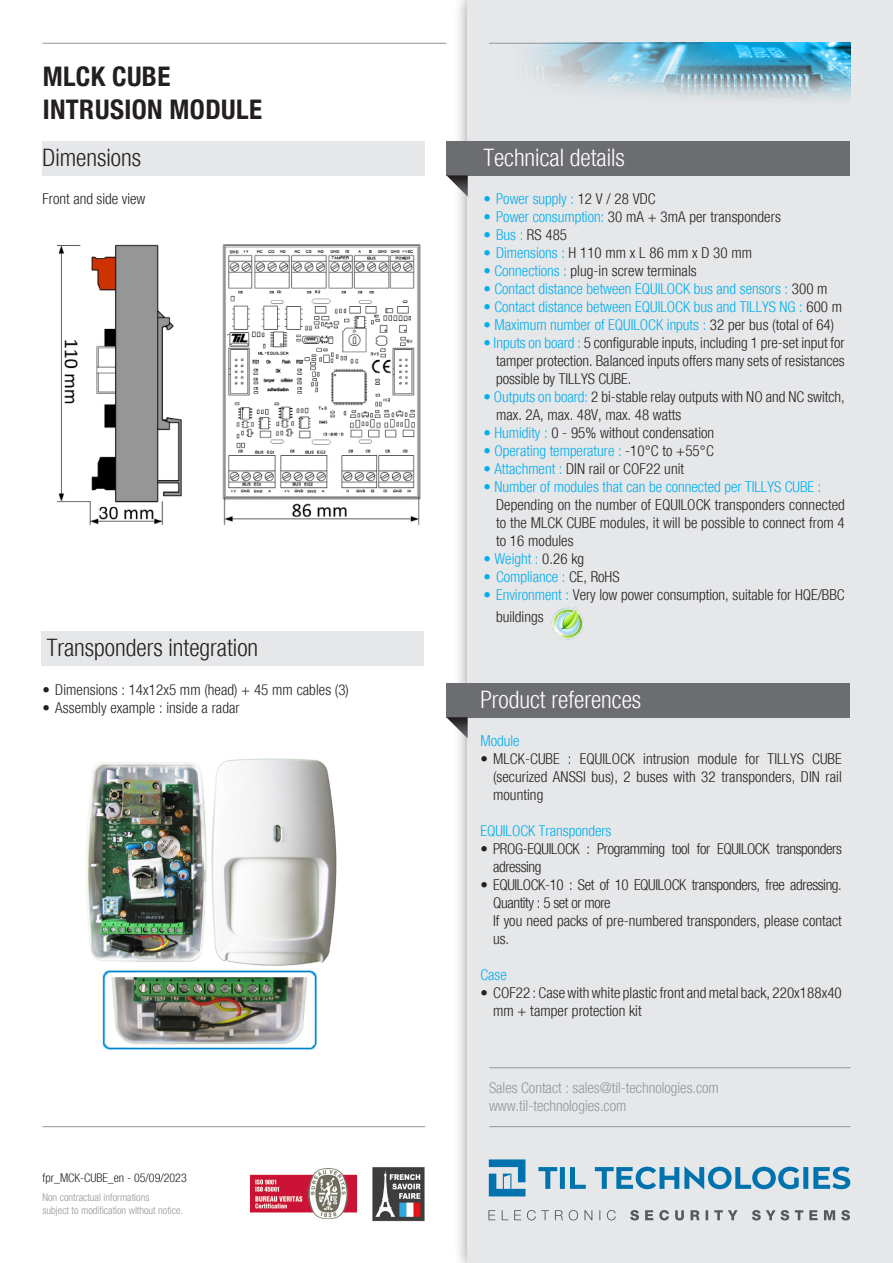
<style>
.page{position:relative;width:893px;height:1263px;background:#fff}
.page>*{position:absolute;margin:0;border:0;box-sizing:border-box;transform-origin:0 0}
.t1{font:700 condensed 27px "Helvetica Neue";letter-spacing:.015em;color:#231f20}
.t2{font:300 condensed 24px "Helvetica Neue";color:#fff}
.t3{font:300 condensed 24px "Helvetica Neue";color:#231f20}
.t4{font:300 condensed 15px/18px "Helvetica Neue";color:#231f20}
.t5{font:300 condensed 15px "Helvetica Neue";color:#00aeef}
.t6{font:300 condensed 15px/18px "Helvetica Neue";letter-spacing:-.025em;color:#231f20}
.t7{font:300 condensed 15px "Helvetica Neue";color:#939598}
.t8{font:300 condensed 12px "Helvetica Neue";color:#231f20}
.t9{font:300 condensed 10.5px "Helvetica Neue";color:#939598}
.s1{color:#231f20}
.s2{color:#00aeef}
</style>
<div class="page">
<div style="left:43px;top:141px;width:382px;height:34px;background:#e6e7e9"></div>
<div style="left:454px;top:0;width:439px;height:1263px;background:#231f20;opacity:.5"></div>
<div style="left:468px;top:0;width:425px;height:1263px;background:#e6e7e9"></div>
<hr style="left:43px;top:43px;width:403px;height:1px;background:#939598">
<hr style="left:489px;top:1067px;width:361px;height:1px;background:#939598">
<img style="left:489px;top:43px;width:361px;height:56px">
<img style="left:250px;top:1169px;width:98px;height:49px">
<hr style="left:42px;top:1126px;width:383px;height:1px;background:#939598">
<hr style="left:489px;top:1126px;width:361px;height:1px;background:#939598">
<div style="left:446px;top:141px;width:404px;height:34px;background:#6c6d70"></div>
<svg style="left:446px;top:175px;width:22px;height:22px"></svg>
<div style="left:446px;top:683px;width:404px;height:34px;background:#6c6d70"></div>
<svg style="left:446px;top:717px;width:22px;height:21px"></svg>
<img style="left:86px;top:758px;width:251px;height:292px">
<img style="left:348px;top:1167px;width:77px;height:55px">
<svg style="left:489px;top:1159px;width:361px;height:37px"></svg>
<svg style="left:488px;top:1210px;width:362px;height:10px"></svg>
<div style="left:41px;top:631px;width:383px;height:34px;background:#e6e7e9"></div>
<img style="left:551px;top:607px;width:33px;height:33px">
<img style="left:58px;top:244px;width:363px;height:282px">
<p class="t1" style="left:43px;top:60px;width:129px">MLCK CUBE</p>
<p class="t1" style="left:43px;top:93px;width:221px">INTRUSION MODULE</p>
<p class="t3" style="left:43px;top:144px;width:100px">Dimensions</p>
<p class="t4" style="left:43px;top:189px;width:104px">Front and side view</p>
<p class="t3" style="left:47px;top:633px;width:213px">Transponders integration</p>
<p class="t4" style="left:43px;top:681px;width:308px">• Dimensions : 14x12x5 mm (head) + 45 mm cables (3)</p>
<p class="t4" style="left:43px;top:699px;width:199px">• Assembly example : inside a radar</p>
<p class="t8" style="left:43px;top:1171px;width:146px">fpr_MCK-CUBE_en - 05/09/2023</p>
<p class="t9" style="left:43px;top:1192px;width:108px">Non contractual informations</p>
<p class="t9" style="left:43px;top:1204px;width:142px">subject to modification without notice.</p>
<p class="t2" style="left:483px;top:144px;width:143px">Technical details</p>
<p class="t5" style="left:483px;top:190px;width:174px">• Power supply : <span class="s1">12 V / 28 VDC</span></p>
<p class="t4" style="left:483px;top:207px;width:299px"><span class="s2">• Power consumption:</span> 30 mA + 3mA per transponders</p>
<p class="t5" style="left:483px;top:226px;width:85px">• Bus : <span class="s1">RS 485</span></p>
<p class="t4" style="left:483px;top:243px;width:270px"><span class="s2">• Dimensions :</span> H 110 mm x L 86 mm x D 30 mm</p>
<p class="t4" style="left:483px;top:261px;width:215px"><span class="s2">• Connections :</span> plug-in screw terminals</p>
<p class="t5" style="left:483px;top:280px;width:346px">• Contact distance between EQUILOCK bus and sensors : <span class="s1">300 m</span></p>
<p class="t5" style="left:483px;top:298px;width:360px">• Contact distance between EQUILOCK bus and TILLYS NG : <span class="s1">600 m</span></p>
<p class="t5" style="left:483px;top:316px;width:352px">• Maximum number of EQUILOCK inputs : <span class="s1">32 per bus (total of 64)</span></p>
<p class="t4" style="left:496px;top:333px;width:350px;text-align:justify;text-indent:-13px"><span class="s2">• Inputs on board :</span> 5 configurable inputs, including 1 pre-set input for tamper protection. Balanced inputs offers many sets of resistances possible by TILLYS CUBE.</p>
<p class="t4" style="left:496px;top:387px;width:350px;text-indent:-13px"><span class="s2">• Outputs on board:</span> 2 bi-stable relay outputs with NO and NC switch, max. 2A, max. 48V, max. 48 watts</p>
<p class="t4" style="left:483px;top:423px;width:232px"><span class="s2">• Humidity :</span> 0 - 95% without condensation</p>
<p class="t5" style="left:483px;top:442px;width:232px">• Operating temperature : <span class="s1">-10°C to +55°C</span></p>
<p class="t4" style="left:483px;top:459px;width:202px"><span class="s2">• Attachment :</span> DIN rail or COF22 unit</p>
<p class="t5" style="left:483px;top:478px;width:340px">• Number of modules that can be connected per TILLYS CUBE :</p>
<p class="t4" style="left:496px;top:495px;width:350px;text-align:justify">Depending on the number of EQUILOCK transponders connected to the MLCK CUBE modules, it will be possible to connect from 4 to 16 modules</p>
<p class="t5" style="left:483px;top:550px;width:102px">• Weight : <span class="s1">0.26 kg</span></p>
<p class="t5" style="left:483px;top:568px;width:138px">• Compliance : <span class="s1">CE, RoHS</span></p>
<p class="t4" style="left:496px;top:583px;width:350px;line-height:22.4px;text-indent:-13px"><span class="s2">• Environment :</span> Very low power consumption, suitable for HQE/BBC buildings</p>
<p class="t2" style="left:480px;top:685px;width:162px">Product references</p>
<p class="t5" style="left:480px;top:732px;width:41px">Module</p>
<p class="t4" style="left:493px;top:749px;width:350px;text-align:justify;text-indent:-13px">• MLCK-CUBE : EQUILOCK intrusion module for TILLYS CUBE (securized ANSSI bus), 2 buses with 32 transponders, DIN rail mounting</p>
<p class="t5" style="left:480px;top:822px;width:133px">EQUILOCK Transponders</p>
<p class="t6" style="left:493px;top:839px;width:350px;text-indent:-13px">• PROG-EQUILOCK : Programming tool for EQUILOCK transponders adressing</p>
<p class="t6" style="left:493px;top:875px;width:350px;text-indent:-13px">• EQUILOCK-10 : Set of 10 EQUILOCK transponders, free adressing.<br>Quantity : 5 set or more</p>
<p class="t4" style="left:493px;top:911px;width:350px">If you need packs of pre-numbered transponders, please contact us.</p>
<p class="t5" style="left:480px;top:966px;width:28px">Case</p>
<p class="t4" style="left:493px;top:983px;width:350px;text-indent:-13px">• COF22 : Case with white plastic front and metal back, 220x188x40 mm + tamper protection kit</p>
<p class="t7" style="left:489px;top:1079px;width:231px">Sales Contact : sales@til-technologies.com</p>
<p class="t7" style="left:489px;top:1097px;width:139px">www.til-technologies.com</p>
</div>
